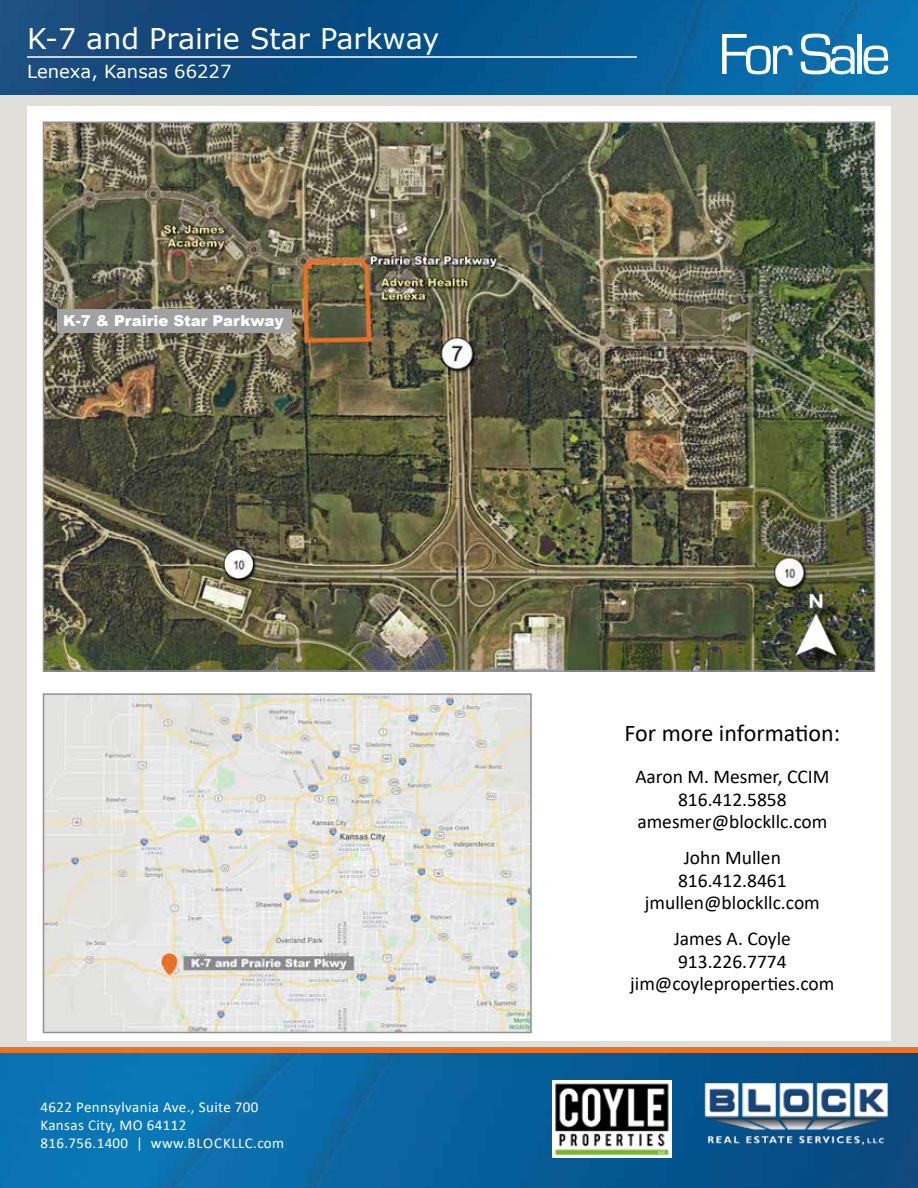
<style>
.page{position:relative;width:918px;height:1188px;background:#fff}
.page>*{position:absolute;margin:0;border:0;box-sizing:border-box;transform-origin:0 0}
.t1{font:60px "Eurostile";letter-spacing:-.075em;color:#fff}
.t2{font:28.5px "Verdana";color:#fff}
.t3{font:24px "Calibri";color:#000}
.t4{font:19.5px/22.5px "Calibri";color:#000;text-align:center}
.t5{font:18px "Verdana";color:#fff}
.t6{font:15px/18px "Calibri";letter-spacing:.025em;color:#fff}
.t7{font:900 15px "Arial";color:#fff}
</style>
<div class="page">
<div style="left:0;top:93px;width:918px;height:978px;background:#e1dfd9"></div>
<img style="left:0;top:1053px;width:918px;height:135px">
<img style="left:701px;top:1073px;width:190px;height:75px">
<div style="left:0;top:1047px;width:918px;height:6px;background:#ea7224"></div>
<img style="left:0;top:0;width:918px;height:94px">
<hr style="left:27px;top:56px;width:610px;height:2px;background:#fff">
<div style="left:27px;top:107px;width:864px;height:934px;background:#fff"></div>
<img style="left:553px;top:1080px;width:119px;height:78px">
<img style="left:46px;top:696px;width:483px;height:334px">
<div style="left:43px;top:693px;width:489px;height:340px;border:2px solid #919195"></div>
<img style="left:46px;top:125px;width:826px;height:544px">
<div style="left:799px;top:597px;width:55px;height:75px;background:#000;opacity:.75"></div>
<img style="left:786px;top:594px;width:61px;height:61px">
<div style="left:57px;top:309px;width:235px;height:24px;background:#a1a1a4"></div>
<h2 class="t2" style="left:27px;top:19px;width:414px">K-7 and Prairie Star Parkway</h2>
<p class="t5" style="left:27px;top:59px;width:206px">Lenexa, Kansas 66227</p>
<p class="t7" style="left:63px;top:309px;width:222px">K-7 &amp; Prairie Star Parkway</p>
<p class="t6" style="left:40px;top:1097px;width:245px">4622 Pennsylvania Ave., Suite 700<br>Kansas City, MO 64112<br>816.756.1400 | www.BLOCKLLC.com</p>
<h1 class="t1" style="left:718px;top:22px;width:174px">For Sale</h1>
<p class="t3" style="left:625px;top:716px;width:217px">For more information:</p>
<p class="t4" style="left:635px;top:765px;width:196px">Aaron M. Mesmer, CCIM<br>816.412.5858 amesmer@blockllc.com</p>
<p class="t4" style="left:645px;top:846px;width:176px">John Mullen<br>816.412.8461 jmullen@blockllc.com</p>
<p class="t4" style="left:630px;top:927px;width:206px">James A. Coyle<br>913.226.7774 jim@coyleproperties.com</p>
</div>
